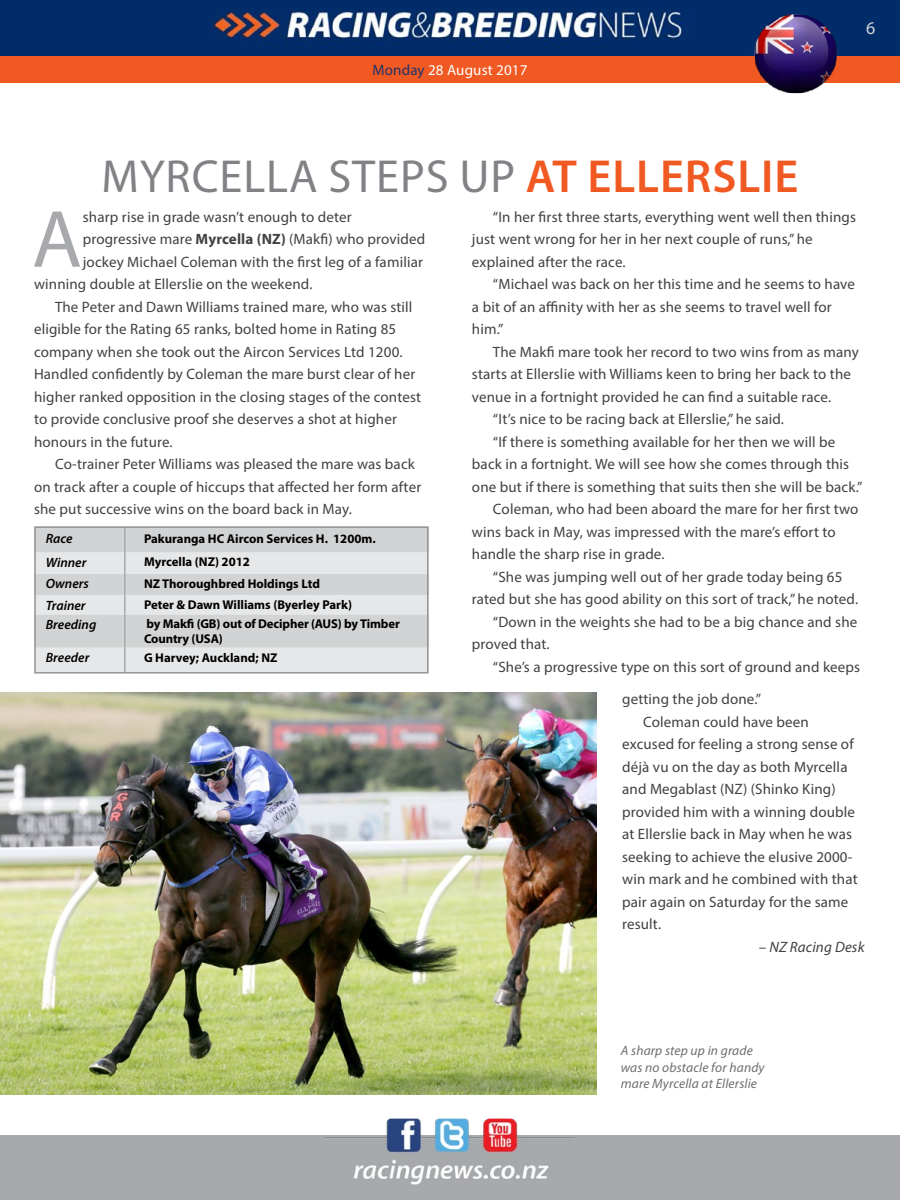
<style>
.page{position:relative;width:900px;height:1200px;background:#fff}
.page>*{position:absolute;margin:0;border:0;box-sizing:border-box;transform-origin:0 0}
.t1{font:81.75px "Myriad Pro";color:#a7a9ac}
.t2{font:46.5px "Myriad Pro";letter-spacing:.02em;color:#808285}
.t3{font:18px "Myriad Pro";color:#d1d4d4}
.t4{font:15px/22.5px "Myriad Pro";letter-spacing:.01em;color:#414042}
.t5{font:15px "Myriad Pro";letter-spacing:.01em;color:#fff}
.t6{font:italic 15px "Myriad Pro";letter-spacing:.01em;color:#414042}
.t7{font:italic 13.5px/16.2px "Myriad Pro";letter-spacing:.01em;color:#6d6e71}
.t8{font:italic 600 13.5px "Myriad Pro";color:#000}
.t9{font:700 12.75px/15.3px "Myriad Pro";color:#000}
.s1{color:#203267}
.s2{font-weight:600;color:#f15922}
.s3{font-weight:700}
</style>
<div class="page">
<div style="left:0;top:1136px;width:900px;height:64px;background:#a7a9ac"></div>
<img style="left:325px;top:1118px;width:250px;height:67px">
<div style="left:0;top:56px;width:900px;height:27px;background:#f15922"></div>
<img style="left:0;top:0;width:900px;height:56px">
<img style="left:0;top:693px;width:597px;height:401px">
<div style="left:37px;top:526px;width:392px;height:27px;background:#d1d3d4"></div>
<svg style="left:37px;top:553px;width:392px;height:119px;background:#dcddde"></svg>
<hr style="left:124px;top:526px;width:2px;height:27px;background:#a7a9ac">
<hr style="left:124px;top:553px;width:2px;height:21px;background:#a7a9ac">
<hr style="left:124px;top:574px;width:2px;height:21px;background:#a7a9ac">
<svg style="left:124px;top:595px;width:2px;height:19px"></svg>
<hr style="left:124px;top:614px;width:2px;height:34px;background:#a7a9ac">
<hr style="left:124px;top:648px;width:2px;height:24px;background:#a7a9ac">
<div style="left:34px;top:526px;width:394px;height:148px;border:2px solid #939598"></div>
<img style="left:752px;top:12px;width:88px;height:82px">
<p class="t5" style="left:373px;top:61px;width:156px"><span class="s1">Monday</span> 28 August 2017</p>
<h2 class="t2" style="left:102px;top:147px;width:698px">Myrcella steps up <span class="s2">AT ELLERSLIE</span></h2>
<p class="t3" style="left:866px;top:17px;width:11px">6</p>
<h1 class="t1" style="left:32px;top:189px;width:48px">A</h1>
<p class="t4" style="left:83px;top:205px;width:270px">sharp rise in grade wasn’t enough to deter</p>
<p class="t4" style="left:83px;top:228px;width:344px">progressive mare <span class="s3">Myrcella (NZ)</span> (Makfi) who provided</p>
<p class="t4" style="left:83px;top:250px;width:342px">jockey Michael Coleman with the first leg of a familiar</p>
<p class="t4" style="left:34px;top:273px;width:280px">winning double at Ellerslie on the weekend.</p>
<p class="t4" style="left:55px;top:295px;width:359px">The Peter and Dawn Williams trained mare, who was still</p>
<p class="t4" style="left:34px;top:318px;width:364px">eligible for the Rating 65 ranks, bolted home in Rating 85</p>
<p class="t4" style="left:34px;top:340px;width:370px">company when she took out the Aircon Services Ltd 1200.</p>
<p class="t4" style="left:34px;top:363px;width:383px">Handled confidently by Coleman the mare burst clear of her</p>
<p class="t4" style="left:34px;top:385px;width:389px">higher ranked opposition in the closing stages of the contest</p>
<p class="t4" style="left:34px;top:408px;width:364px">to provide conclusive proof she deserves a shot at higher</p>
<p class="t4" style="left:34px;top:430px;width:140px">honours in the future.</p>
<p class="t4" style="left:55px;top:453px;width:361px">Co-trainer Peter Williams was pleased the mare was back</p>
<p class="t4" style="left:34px;top:475px;width:389px">on track after a couple of hiccups that affected her form after</p>
<p class="t4" style="left:34px;top:498px;width:319px">she put successive wins on the board back in May.</p>
<p class="t8" style="left:46px;top:530px;width:28px">Race</p>
<p class="t9" style="left:144px;top:530px;width:233px">Pakuranga HC Aircon Services H. 1200m.</p>
<p class="t8" style="left:46px;top:554px;width:42px">Winner</p>
<p class="t9" style="left:144px;top:554px;width:107px">Myrcella (NZ) 2012</p>
<p class="t8" style="left:46px;top:575px;width:45px">Owners</p>
<p class="t9" style="left:144px;top:575px;width:178px">NZ Thoroughbred Holdings Ltd</p>
<p class="t8" style="left:46px;top:596px;width:41px">Trainer</p>
<p class="t9" style="left:144px;top:597px;width:209px">Peter &amp; Dawn Williams (Byerley Park)</p>
<p class="t8" style="left:46px;top:616px;width:52px">Breeding</p>
<p class="t9" style="left:144px;top:616px;width:257px">by Makfi (GB) out of Decipher (AUS) by Timber<br>Country (USA)</p>
<p class="t8" style="left:46px;top:649px;width:45px">Breeder</p>
<p class="t9" style="left:144px;top:649px;width:135px">G Harvey; Auckland; NZ</p>
<p class="t4" style="left:472px;top:205px;width:386px;text-indent:21px">“I n her first three starts, everything went well then things just went wrong for her in her next couple of runs,” he explained after the race.</p>
<p class="t4" style="left:472px;top:273px;width:385px;text-indent:21px">“Michael was back on her this time and he seems to have a bit of an affinity with her as she seems to travel well for him.”</p>
<p class="t4" style="left:493px;top:340px;width:368px">The Makfi mare took her record to two wins from as many</p>
<p class="t4" style="left:472px;top:363px;width:381px">starts at Ellerslie with Williams keen to bring her back to the</p>
<p class="t4" style="left:472px;top:385px;width:361px">venue in a fortnight provided he can find a suitable race.</p>
<p class="t4" style="left:493px;top:408px;width:293px">“It’s nice to be racing back at Ellerslie,” he said.</p>
<p class="t4" style="left:493px;top:430px;width:344px">“If there is something available for her then we will be</p>
<p class="t4" style="left:472px;top:453px;width:379px">back in a fortnight. We will see how she comes through this</p>
<p class="t4" style="left:472px;top:475px;width:392px">one but if there is something that suits then she will be back.”</p>
<p class="t4" style="left:493px;top:498px;width:367px">Coleman, who had been aboard the mare for her first two</p>
<p class="t4" style="left:472px;top:520px;width:365px">wins back in May, was impressed with the mare’s effort to</p>
<p class="t4" style="left:472px;top:543px;width:194px">handle the sharp rise in grade.</p>
<p class="t4" style="left:493px;top:565px;width:351px">“She was jumping well out of her grade today being 65</p>
<p class="t4" style="left:472px;top:588px;width:388px">rated but she has good ability on this sort of track,” he noted.</p>
<p class="t4" style="left:493px;top:610px;width:366px">“Down in the weights she had to be a big chance and she</p>
<p class="t4" style="left:472px;top:633px;width:79px">proved that.</p>
<p class="t4" style="left:493px;top:655px;width:369px">“She’s a progressive type on this sort of ground and keeps</p>
<p class="t4" style="left:622px;top:688px;width:141px">getting the job done.”</p>
<p class="t4" style="left:643px;top:710px;width:167px">Coleman could have been</p>
<p class="t4" style="left:622px;top:733px;width:233px">excused for feeling a strong sense of</p>
<p class="t4" style="left:622px;top:755px;width:227px">déjà vu on the day as both Myrcella</p>
<p class="t4" style="left:622px;top:778px;width:215px">and Megablast (NZ) (Shinko King)</p>
<p class="t4" style="left:622px;top:800px;width:234px">provided him with a winning double</p>
<p class="t4" style="left:622px;top:823px;width:231px">at Ellerslie back in May when he was</p>
<p class="t4" style="left:622px;top:845px;width:232px">seeking to achieve the elusive 2000-</p>
<p class="t4" style="left:622px;top:868px;width:237px">win mark and he combined with that</p>
<p class="t4" style="left:622px;top:890px;width:228px">pair again on Saturday for the same</p>
<p class="t4" style="left:622px;top:913px;width:40px">result.</p>
<p class="t6" style="left:759px;top:937px;width:107px">– NZ Racing Desk</p>
<p class="t7" style="left:621px;top:1043px;width:145px">A sharp step up in grade was no obstacle for handy mare Myrcella at Ellerslie</p>
</div>
